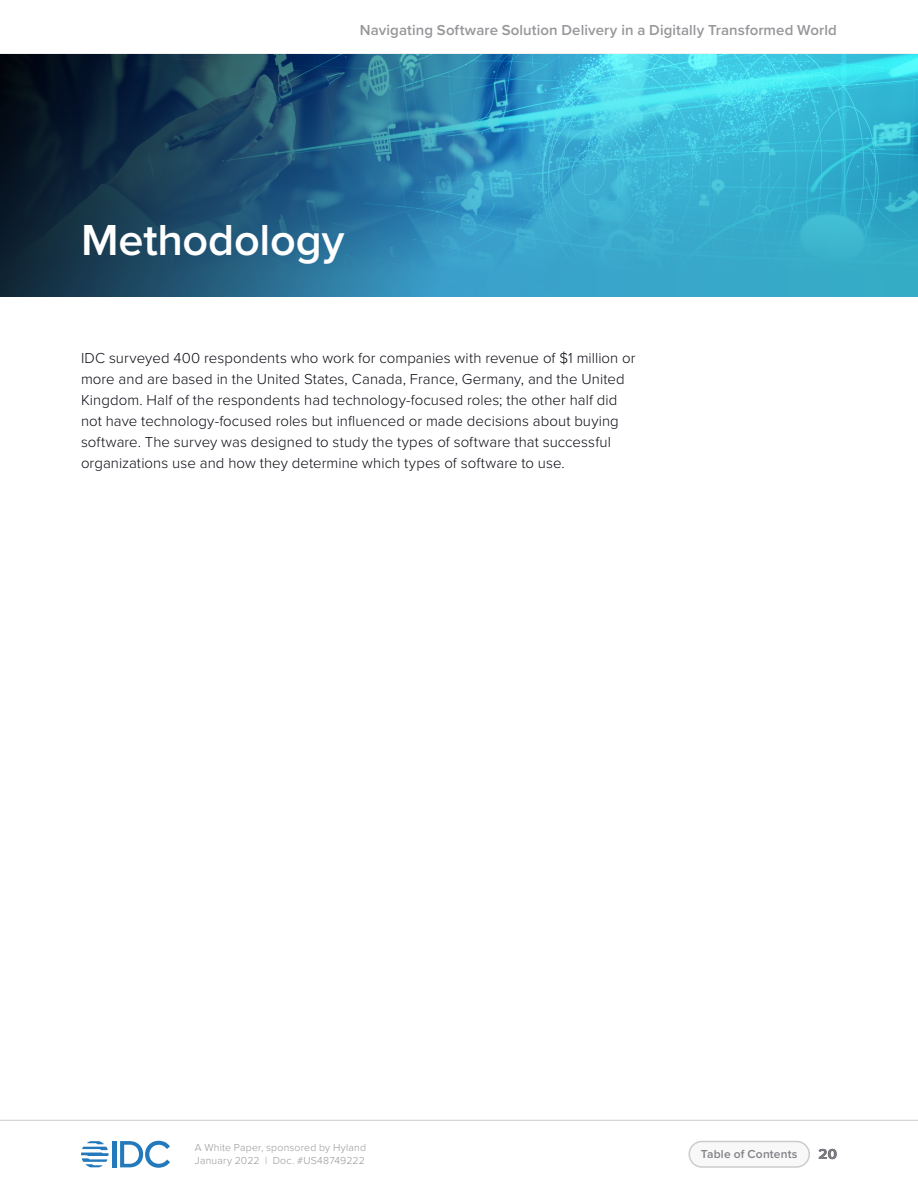
<style>
.page{position:relative;width:918px;height:1188px;background:#fff}
.page>*{position:absolute;margin:0;border:0;box-sizing:border-box;transform-origin:0 0}
.Titles{font:600 45px "Proxima Nova";letter-spacing:-.005em;color:#fff}
.t1{font:300 15px/21px "Proxima Nova";letter-spacing:.005em;color:#0a0b13}
.t2{font:600 15px "Proxima Nova";letter-spacing:.005em;color:#97979b}
.t3{font:700 15px "Proxima Nova";color:#000}
.t4{font:600 12px "Proxima Nova";letter-spacing:.015em;color:#808087}
.t5{font:300 10.5px/13.5px "Proxima Nova";letter-spacing:.02em;color:#97979b}
</style>
<div class="page">
<hr style="left:0;top:1120px;width:918px;height:1px;background:#cccccb">
<hr style="left:113px;top:1141px;width:4px;height:26px;background:#2279bc">
<svg style="left:120px;top:1141px;width:50px;height:27px"></svg>
<svg style="left:81px;top:1141px;width:28px;height:26px"></svg>
<div style="left:689px;top:1142px;width:120px;height:25px;background:#f8f8f8;border-radius:13px"></div>
<div style="left:688px;top:1141px;width:122px;height:27px;border:2px solid #cccccb;border-radius:13px"></div>
<svg style="left:0;top:54px;width:918px;height:243px;background:#2b819f"></svg>
<p class="t2" style="left:360px;top:18px;width:479px">Navigating Software Solution Delivery in a Digitally Transformed World</p>
<p class="Titles" style="left:81px;top:206px;width:265px">Methodology</p>
<p class="t1" style="left:81px;top:347px;width:556px">IDC surveyed 400 respondents who work for companies with revenue of $1 million or more and are based in the United States, Canada, France, Germany, and the United Kingdom. Half of the respondents had technology-focused roles; the other half did not have technology-focused roles but influenced or made decisions about buying software. The survey was designed to study the types of software that successful organizations use and how they determine which types of software to use.</p>
<p class="t5" style="left:195px;top:1140px;width:173px">A White Paper, sponsored by Hyland<br>January 2022 | Doc. #US48749222</p>
<p class="t4" style="left:701px;top:1145px;width:98px">Table of Contents</p>
<p class="t3" style="left:819px;top:1142px;width:20px">20</p>
</div>
